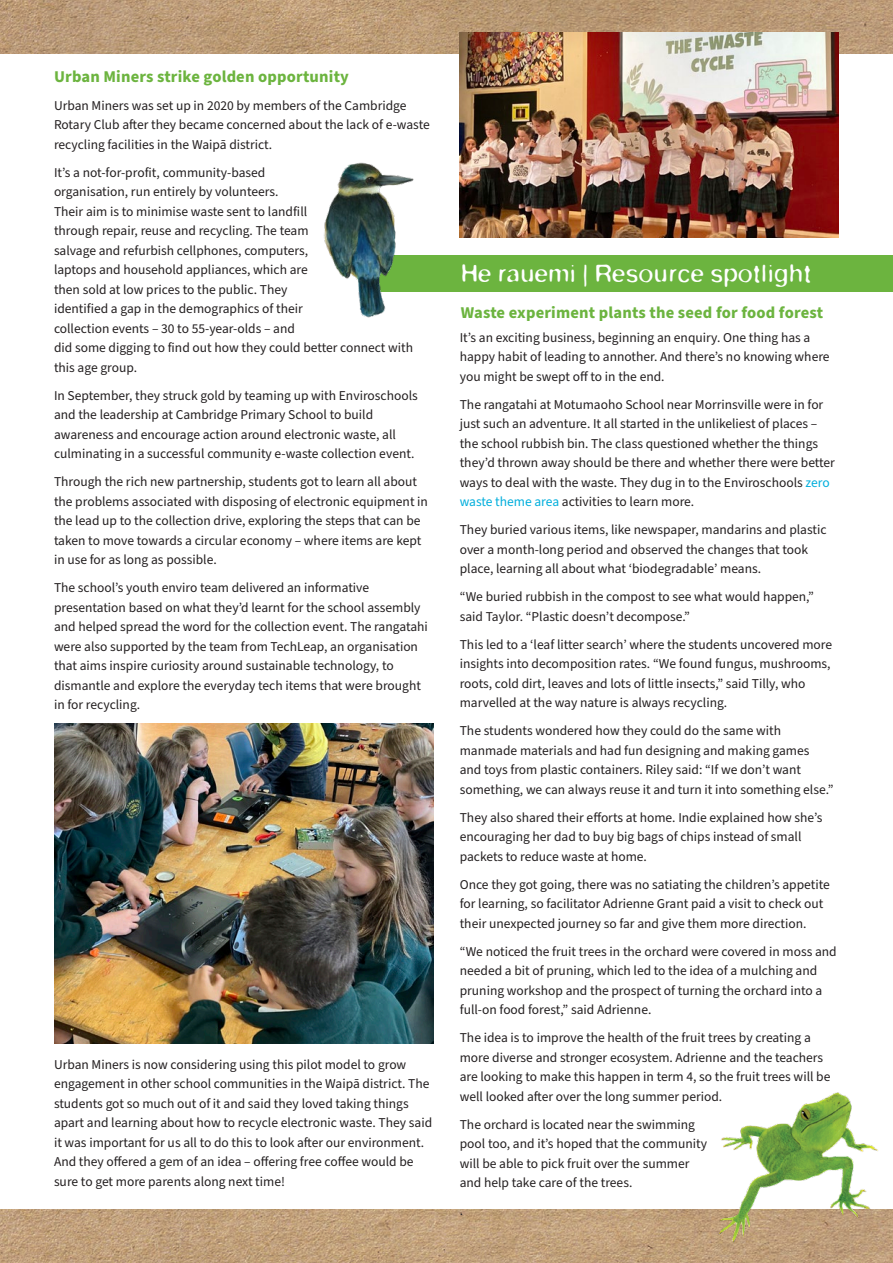
<style>
.page{position:relative;width:893px;height:1263px;background:#fff}
.page>*{position:absolute;margin:0;border:0;box-sizing:border-box;transform-origin:0 0}
.t1{font:24px "Expose";color:#fff}
.t2{font:700 16.5px "Source Sans Pro";letter-spacing:.01em;color:#6cb43f}
.t3{font:13.5px/19.5px "Source Sans Pro";color:#231f20}
.s1{color:#00aedc}
</style>
<div class="page">
<img style="left:0;top:0;width:893px;height:1263px">
<div style="left:0;top:54px;width:893px;height:1155px;background:#fff"></div>
<img style="left:459px;top:32px;width:380px;height:206px">
<img style="left:54px;top:724px;width:380px;height:319px">
<div style="left:367px;top:255px;width:526px;height:37px;background:#6cb43f"></div>
<img style="left:703px;top:1092px;width:181px;height:160px">
<img style="left:324px;top:162px;width:90px;height:156px">
<p class="t2" style="left:54px;top:65px;width:296px">Urban Miners strike golden opportunity</p>
<p class="t3" style="left:54px;top:96px;width:377px">Urban Miners was set up in 2020 by members of the Cambridge<br>Rotary Club after they became concerned about the lack of e-waste recycling facilities in the Waipā district.</p>
<p class="t3" style="left:54px;top:163px;width:361px">It’s a not-for-profit, community-based<br>organisation, run entirely by volunteers.<br>Their aim is to minimise waste sent to landfill<br>through repair, reuse and recycling. The team<br>salvage and refurbish cellphones, computers,<br>laptops and household appliances, which are<br>then sold at low prices to the public. They<br>identified a gap in the demographics of their<br>collection events – 30 to 55-year-olds – and<br>did some digging to find out how they could better connect with this age group.</p>
<p class="t3" style="left:54px;top:386px;width:365px">In September, they struck gold by teaming up with Enviroschools and the leadership at Cambridge Primary School to build awareness and encourage action around electronic waste, all culminating in a successful community e-waste collection event.</p>
<p class="t3" style="left:54px;top:472px;width:375px">Through the rich new partnership, students got to learn all about the problems associated with disposing of electronic equipment in the lead up to the collection drive, exploring the steps that can be taken to move towards a circular economy – where items are kept in use for as long as possible.</p>
<p class="t3" style="left:54px;top:578px;width:375px">The school’s youth enviro team delivered an informative presentation based on what they’d learnt for the school assembly and helped spread the word for the collection event. The rangatahi were also supported by the team from TechLeap, an organisation that aims inspire curiosity around sustainable technology, to dismantle and explore the everyday tech items that were brought in for recycling.</p>
<p class="t3" style="left:54px;top:1055px;width:380px">Urban Miners is now considering using this pilot model to grow engagement in other school communities in the Waipā district. The students got so much out of it and said they loved taking things apart and learning about how to recycle electronic waste. They said it was important for us all to do this to look after our environment.<br>And they offered a gem of an idea – offering free coffee would be sure to get more parents along next time!</p>
<h1 class="t1" style="left:461px;top:259px;width:352px">He rauemi | Resource spotlight</h1>
<p class="t2" style="left:461px;top:301px;width:364px">Waste experiment plants the seed for food forest</p>
<p class="t3" style="left:460px;top:328px;width:371px">It’s an exciting business, beginning an enquiry. One thing has a happy habit of leading to annother. And there’s no knowing where you might be swept off to in the end.</p>
<p class="t3" style="left:460px;top:395px;width:377px">The rangatahi at Motumaoho School near Morrinsville were in for just such an adventure. It all started in the unlikeliest of places – the school rubbish bin. The class questioned whether the things they’d thrown away should be there and whether there were better ways to deal with the waste. They dug in to the Enviroschools <span class="s1">zero waste theme area</span> activities to learn more.</p>
<p class="t3" style="left:460px;top:521px;width:368px">They buried various items, like newspaper, mandarins and plastic over a month-long period and observed the changes that took place, learning all about what ‘biodegradable’ means.</p>
<p class="t3" style="left:460px;top:588px;width:356px">“We buried rubbish in the compost to see what would happen,” said Taylor. “Plastic doesn’t decompose.”</p>
<p class="t3" style="left:460px;top:635px;width:374px">This led to a ‘leaf litter search’ where the students uncovered more insights into decomposition rates. “We found fungus, mushrooms, roots, cold dirt, leaves and lots of little insects,” said Tilly, who marvelled at the way nature is always recycling.</p>
<p class="t3" style="left:460px;top:721px;width:375px">The students wondered how they could do the same with manmade materials and had fun designing and making games and toys from plastic containers. Riley said: “If we don’t want something, we can always reuse it and turn it into something else.”</p>
<p class="t3" style="left:460px;top:808px;width:364px">They also shared their efforts at home. Indie explained how she’s encouraging her dad to buy big bags of chips instead of small packets to reduce waste at home.</p>
<p class="t3" style="left:460px;top:875px;width:372px">Once they got going, there was no satiating the children’s appetite for learning, so facilitator Adrienne Grant paid a visit to check out their unexpected journey so far and give them more direction.</p>
<p class="t3" style="left:460px;top:942px;width:379px">“We noticed the fruit trees in the orchard were covered in moss and needed a bit of pruning, which led to the idea of a mulching and pruning workshop and the prospect of turning the orchard into a full-on food forest,” said Adrienne.</p>
<p class="t3" style="left:460px;top:1028px;width:372px">The idea is to improve the health of the fruit trees by creating a more diverse and stronger ecosystem. Adrienne and the teachers are looking to make this happen in term 4, so the fruit trees will be well looked after over the long summer period.</p>
<p class="t3" style="left:460px;top:1115px;width:249px">The orchard is located near the swimming pool too, and it’s hoped that the community will be able to pick fruit over the summer and help take care of the trees.</p>
<p class="t3" style="left:460px;top:1201px;width:5px">.</p>
</div>
